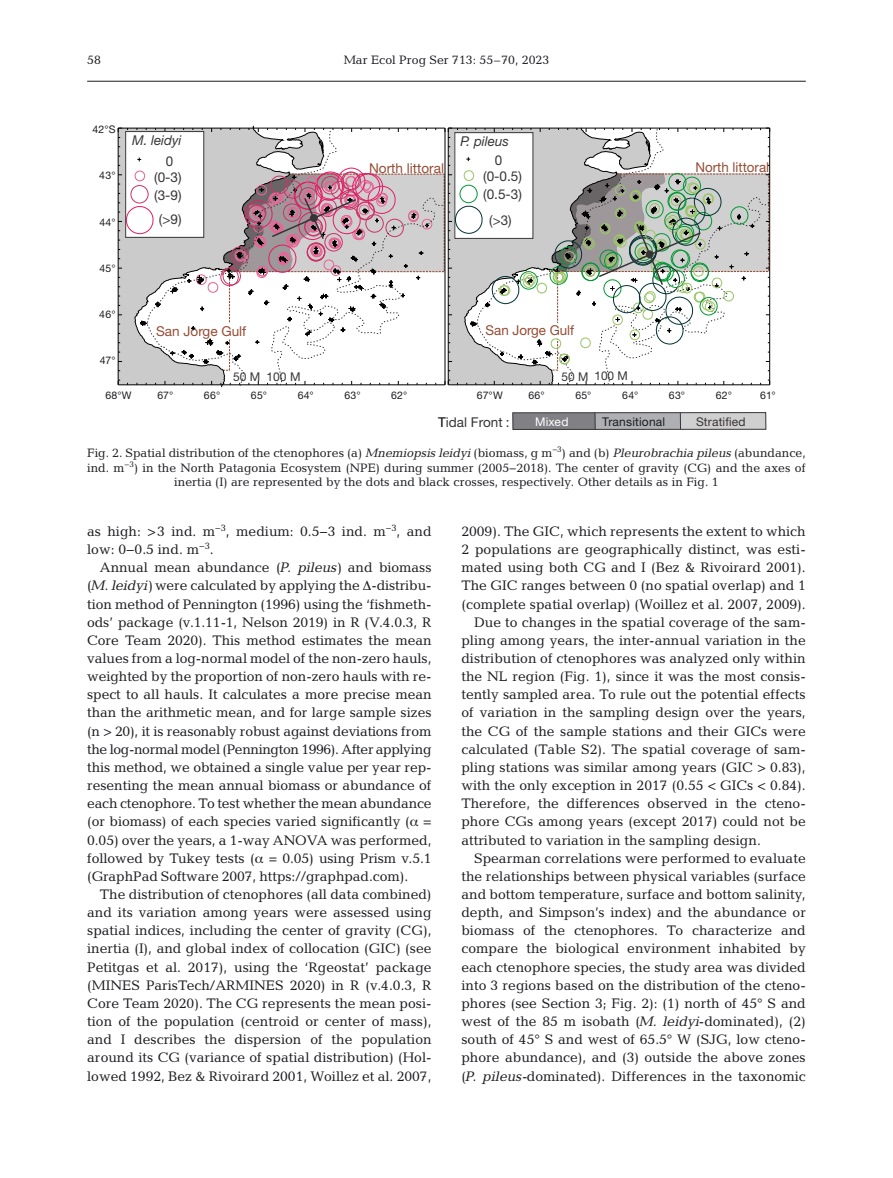
<style>
.page{position:relative;width:893px;height:1178px;background:#fff}
.page>*{position:absolute;margin:0;border:0;box-sizing:border-box;transform-origin:0 0}
.t1{font:13.95px/18.1px "Candida Pro";color:#1b1c20;text-align:justify}
.t2{font:13.5px "Helvetica Neue";color:#954b34}
.t3{font:13.5px/15.6px "Helvetica Neue";color:#373435;text-align:center}
.t4{font:italic 13.5px "Helvetica Neue";color:#373435}
.t5{font:12.3px/14.7px "Candida Pro";color:#1b1c20;text-align:center}
.t6{font:12px "Helvetica Neue";letter-spacing:.01em;color:#373435}
.t7{font:12px "Helvetica Neue";letter-spacing:.015em;color:#1b1c1f}
.t8{font:12px "Helvetica Neue";letter-spacing:.01em;color:#fff}
.t9{font:10.5px "Helvetica Neue";letter-spacing:.025em;color:#1b1c20}
.s1{color:#020102}
.s2{font-family:"Oblique Straight Plain"}
</style>
<div class="page">
<hr style="left:87px;top:81px;width:719px;height:1px;background:#1b1c20">
<hr style="left:118px;top:128px;width:327px;height:1px;background:#020102">
<hr style="left:445px;top:128px;width:1px;height:257px;background:#020102">
<hr style="left:118px;top:128px;width:1px;height:257px;background:#020102">
<svg style="left:118px;top:128px;width:10px;height:10px"></svg>
<svg style="left:147px;top:128px;width:190px;height:28px"></svg>
<div style="left:126px;top:132px;width:78px;height:105px;background:#fff"></div>
<div style="left:125px;top:131px;width:79px;height:107px;border:1px solid #373435"></div>
<hr style="left:448px;top:128px;width:322px;height:1px;background:#020102">
<hr style="left:769px;top:128px;width:1px;height:257px;background:#020102">
<svg style="left:760px;top:128px;width:10px;height:10px"></svg>
<hr style="left:448px;top:128px;width:1px;height:257px;background:#020102">
<svg style="left:445px;top:128px;width:13px;height:10px"></svg>
<svg style="left:476px;top:127px;width:188px;height:29px"></svg>
<div style="left:455px;top:133px;width:78px;height:105px;background:#fff"></div>
<div style="left:454px;top:132px;width:79px;height:107px;border:1px solid #373435"></div>
<svg style="left:118px;top:156px;width:652px;height:231px"></svg>
<div style="left:646px;top:251px;width:7px;height:7px;background:#373435;border-radius:50%"></div>
<div style="left:646px;top:250px;width:7px;height:8px;border:1px solid #373435;border-radius:50%"></div>
<div style="left:310px;top:215px;width:7px;height:6px;background:#373435;border-radius:50%"></div>
<div style="left:310px;top:214px;width:8px;height:8px;border:1px solid #373435;border-radius:50%"></div>
<div style="left:680px;top:412px;width:86px;height:17px;background:#d1d0d0"></div>
<div style="left:594px;top:413px;width:86px;height:16px;background:#aeb0b3"></div>
<div style="left:513px;top:413px;width:82px;height:16px;background:#818084"></div>
<div style="left:513px;top:412px;width:253px;height:18px;border:1px solid #373435"></div>
<svg style="left:595px;top:413px;width:1px;height:16px"></svg>
<svg style="left:680px;top:413px;width:1px;height:16px"></svg>
<p class="t5" style="left:87px;top:54px;width:15px">58</p>
<p class="t9" style="left:92px;top:126px;width:25px">42°S</p>
<p class="t9" style="left:99px;top:172px;width:18px">43°</p>
<p class="t9" style="left:100px;top:218px;width:18px">44°</p>
<p class="t9" style="left:100px;top:264px;width:17px">45°</p>
<p class="t9" style="left:99px;top:311px;width:18px">46°</p>
<p class="t9" style="left:100px;top:357px;width:17px">47°</p>
<p class="t4" style="left:132px;top:136px;width:51px">M. leidyi</p>
<p class="t3" style="left:154px;top:155px;width:29px">0 (0-3)</p>
<p class="t3" style="left:154px;top:185px;width:29px;line-height:23.7px">(3-9) (&gt;9)</p>
<p class="t2" style="left:156px;top:326px;width:92px">San Jorge Gulf</p>
<p class="t6" style="left:233px;top:372px;width:69px">50 M 100 M</p>
<p class="t5" style="left:344px;top:53px;width:207px">Mar Ecol Prog Ser 713: 55–70, 2023</p>
<p class="t2" style="left:369px;top:163px;width:76px">North littoral</p>
<p class="t4" style="left:460px;top:136px;width:50px">P. pileus</p>
<p class="t3" style="left:483px;top:154px;width:40px">0 (0-0.5)</p>
<p class="t3" style="left:483px;top:183px;width:40px;line-height:25.7px">(0.5-3) (&gt;3)</p>
<p class="t2" style="left:485px;top:326px;width:90px">San Jorge Gulf</p>
<p class="t6" style="left:561px;top:372px;width:68px">50 M 100 M</p>
<p class="t2" style="left:695px;top:163px;width:75px">North littoral</p>
<p class="t9" style="left:105px;top:391px;width:28px">68°W</p>
<p class="t9" style="left:157px;top:391px;width:17px">67°</p>
<p class="t9" style="left:204px;top:391px;width:18px">66°</p>
<p class="t9" style="left:251px;top:391px;width:18px">65°</p>
<p class="t9" style="left:298px;top:391px;width:18px">64°</p>
<p class="t9" style="left:344px;top:391px;width:18px">63°</p>
<p class="t9" style="left:391px;top:391px;width:18px">62°</p>
<p class="t9" style="left:477px;top:391px;width:28px">67°W</p>
<p class="t9" style="left:528px;top:391px;width:18px">66°</p>
<p class="t9" style="left:575px;top:391px;width:18px">65°</p>
<p class="t9" style="left:622px;top:391px;width:18px">64°</p>
<p class="t9" style="left:669px;top:391px;width:18px">63°</p>
<p class="t9" style="left:716px;top:391px;width:18px">62°</p>
<p class="t9" style="left:760px;top:391px;width:17px">61°</p>
<p class="t3" style="left:438px;top:415px;width:73px"><span class="s1">T</span>idal Front :</p>
<p class="t8" style="left:535px;top:417px;width:35px">Mixed</p>
<p class="t7" style="left:602px;top:417px;width:64px">Transitional</p>
<p class="t6" style="left:696px;top:417px;width:51px">Stratified</p>
<p class="t5" style="left:87px;top:447px;width:720px">Fig. 2. Spatial distribution of the ctenophores (a) <span class="s2">Mnemiopsis leidyi</span> (biomass, g m<sup>−3</sup>) and (b) <span class="s2">Pleurobrachia pileus</span> (abundance, ind. m<sup>−3</sup>) in the North Patagonia Ecosystem (NPE) during summer (2005−2018). The center of gravity (CG) and the axes of inertia (I) are represented by the dots and black crosses, respectively. Other details as in Fig. 1</p>
<p class="t1" style="left:87px;top:524px;width:346px">as high: &gt;3 ind. m<sup>−3</sup>, medium: 0.5−3 ind. m<sup>−3</sup>, and low: 0−0.5 ind. m<sup>−3</sup>.</p>
<p class="t1" style="left:87px;top:560px;width:346px;text-indent:13px">Annual mean abundance <span class="s2">(P. pileus)</span> and biomass <span class="s2">(M. leidyi)</span> were calculated by applying the -distribu&shy;tion method of Pennington (1996) using the ‘fishmeth&shy;ods’ package (v.1.11-1, Nelson 2019) in R (V.4.0.3, R Core Team 2020). This method estimates the mean values from a log-normal model of the non-zero hauls, weighted by the proportion of non-zero hauls with re&shy;spect to all hauls. It calculates a more precise mean than the arithmetic mean, and for large sample sizes (n &gt; 20), it is reasonably robust against deviations from the log-normal model (Pennington 1996). After applying this method, we obtained a single value per year rep&shy;resenting the mean annual biomass or abundance of each ctenophore. To test whether the mean abundance (or biomass) of each species varied significantly ( = 0.05) over the years, a 1-way ANOVA was performed, followed by Tukey tests ( = 0.05) using Prism v.5.1 (GraphPad Software 2007, https://graphpad.com).</p>
<p class="t1" style="left:87px;top:887px;width:346px;text-indent:13px">The distribution of ctenophores (all data combined) and its variation among years were assessed using spatial indices, including the center of gravity (CG), inertia (I), and global index of collocation (GIC) (see Petitgas et al. 2017), using the ‘Rgeostat’ package (MINES ParisTech/ARMINES 2020) in R (v.4.0.3, R Core Team 2020). The CG represents the mean posi&shy;tion of the population (centroid or center of mass), and I describes the dispersion of the population around its CG (variance of spatial distribution) (Hol&shy;lowed 1992, Bez &amp; Rivoirard 2001, Woillez et al. 2007,</p>
<p class="t1" style="left:461px;top:524px;width:346px">2009). The GIC, which represents the extent to which</p>
<p class="t1" style="left:461px;top:542px;width:346px">2 populations are geographically distinct, was esti-</p>
<p class="t1" style="left:461px;top:560px;width:346px">mated using both CG and I (Bez &amp; Rivoirard 2001).</p>
<p class="t1" style="left:461px;top:578px;width:346px">The GIC ranges between 0 (no spatial overlap) and 1</p>
<p class="t1" style="left:461px;top:596px;width:346px">(complete spatial overlap) (Woillez et al. 2007, 2009).</p>
<p class="t1" style="left:474px;top:614px;width:333px">Due to changes in the spatial coverage of the sam-</p>
<p class="t1" style="left:461px;top:632px;width:346px">pling among years, the inter-annual variation in the</p>
<p class="t1" style="left:461px;top:651px;width:346px">distribution of ctenophores was analyzed only within</p>
<p class="t1" style="left:461px;top:669px;width:346px">the NL region (Fig. 1), since it was the most consis-</p>
<p class="t1" style="left:461px;top:687px;width:346px">tently sampled area. To rule out the potential effects</p>
<p class="t1" style="left:461px;top:705px;width:346px">of variation in the sampling design over the years,</p>
<p class="t1" style="left:461px;top:723px;width:346px">the CG of the sample stations and their GICs were</p>
<p class="t1" style="left:461px;top:741px;width:346px">calculated (Table S2). The spatial coverage of sam-</p>
<p class="t1" style="left:461px;top:760px;width:346px">pling stations was similar among years (GIC &gt; 0.83),</p>
<p class="t1" style="left:461px;top:778px;width:346px">with the only exception in 2017 (0.55 &lt; GICs &lt; 0.84).</p>
<p class="t1" style="left:461px;top:796px;width:346px">Therefore, the differences observed in the cteno-</p>
<p class="t1" style="left:461px;top:814px;width:346px">phore CGs among years (except 2017) could not be</p>
<p class="t1" style="left:461px;top:832px;width:301px">attributed to variation in the sampling design.</p>
<p class="t1" style="left:474px;top:850px;width:333px">Spearman correlations were performed to evaluate</p>
<p class="t1" style="left:461px;top:868px;width:346px">the relationships between physical variables (surface</p>
<p class="t1" style="left:461px;top:887px;width:346px">and bottom temperature, surface and bottom salinity,</p>
<p class="t1" style="left:461px;top:905px;width:346px">depth, and Simpson’s index) and the abundance or</p>
<p class="t1" style="left:461px;top:923px;width:346px">biomass of the ctenophores. To characterize and</p>
<p class="t1" style="left:461px;top:941px;width:346px">compare the biological environment inhabited by</p>
<p class="t1" style="left:461px;top:959px;width:346px">each ctenophore species, the study area was divided</p>
<p class="t1" style="left:461px;top:977px;width:346px">into 3 regions based on the distribution of the cteno-</p>
<p class="t1" style="left:461px;top:995px;width:346px">phores (see Section 3; Fig. 2): (1) north of 45° S and</p>
<p class="t1" style="left:461px;top:1014px;width:346px">west of the 85 m isobath <span class="s2">(M. leidyi</span>-dominated), (2)</p>
<p class="t1" style="left:461px;top:1032px;width:346px">south of 45° S and west of 65.5° W (SJG, low cteno-</p>
<p class="t1" style="left:461px;top:1050px;width:346px">phore abundance), and (3) outside the above zones</p>
<p class="t1" style="left:461px;top:1068px;width:346px"><span class="s2">(P. pileus-</span>dominated). Differences in the taxonomic</p>
</div>
